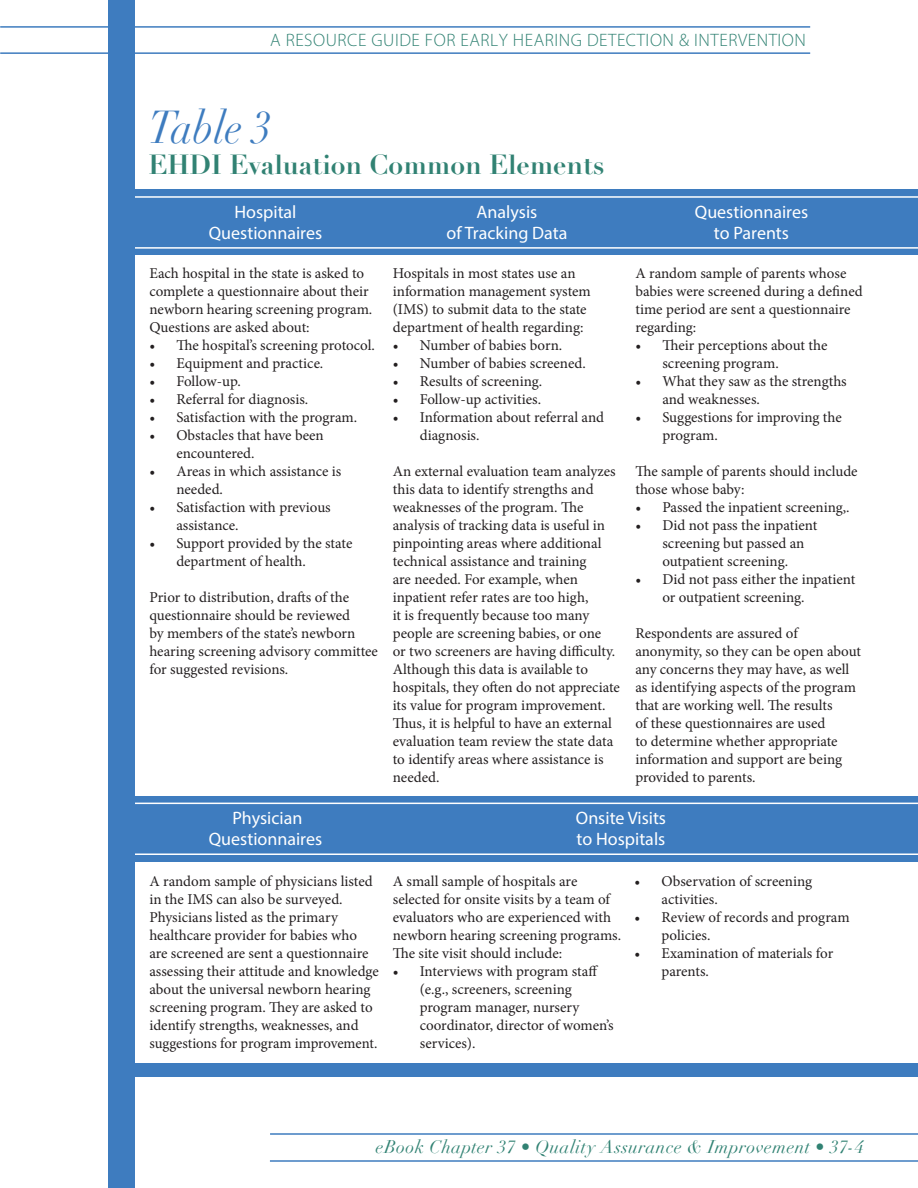
<style>
.page{position:relative;width:918px;height:1188px;background:#fff}
.page>*{position:absolute;margin:0;border:0;box-sizing:border-box;transform-origin:0 0}
.t1{font:italic 45px "Didot";color:#3e7cbf;scale:.9 1}
.t2{font:700 27px "Didot";color:#318273}
.t3{font:18px "Myriad Pro";color:#fff}
.t4{font:300 18px "Myriad Pro";letter-spacing:.03em;color:#318273}
.t5{font:italic 18px "Didot";letter-spacing:.025em;color:#318273}
.Body_text{font:15px/18px "Minion Pro";color:#231f20}
.Bullet_Text{font:15px/18px "Minion Pro";color:#231f20}
</style>
<div class="page">
<hr style="left:270px;top:1133px;width:648px;height:2px;background:#3e7cbf">
<hr style="left:270px;top:1160px;width:648px;height:2px;background:#3e7cbf">
<div style="left:135px;top:1064px;width:783px;height:13px;background:#3e7cbf"></div>
<div style="left:135px;top:190px;width:783px;height:65px;background:#3e7cbf"></div>
<hr style="left:135px;top:196px;width:783px;height:2px;background:#fff">
<hr style="left:135px;top:247px;width:783px;height:2px;background:#fff">
<div style="left:135px;top:796px;width:783px;height:65px;background:#3e7cbf"></div>
<hr style="left:135px;top:803px;width:783px;height:1px;background:#fff">
<hr style="left:135px;top:854px;width:783px;height:1px;background:#fff">
<div style="left:108px;top:0;width:27px;height:1188px;background:#3e7cbf"></div>
<hr style="left:0;top:26px;width:810px;height:2px;background:#3e7cbf">
<hr style="left:0;top:52px;width:810px;height:2px;background:#3e7cbf">
<p class="t4" style="left:270px;top:31px;width:537px">A RESOURCE GUIDE FOR EARLY HEARING DETECTION &amp; INTERVENTION</p>
<p class="t1" style="left:148px;top:100px;width:138px">Table 3</p>
<p class="t2" style="left:148px;top:147px;width:457px">EHDI Evaluation Common Elements</p>
<p class="t3" style="left:234px;top:201px;width:64px">Hospital</p>
<p class="t3" style="left:477px;top:201px;width:62px">Analysis</p>
<p class="t3" style="left:695px;top:201px;width:115px">Questionnaires</p>
<p class="t3" style="left:209px;top:222px;width:115px">Questionnaires</p>
<p class="t3" style="left:447px;top:222px;width:122px">of Tracking Data</p>
<p class="t3" style="left:714px;top:222px;width:77px">to Parents</p>
<p class="Body_text" style="left:149px;top:264px;width:225px">Each hospital in the state is asked to complete a questionnaire about their newborn hearing screening program.<br>Questions are asked about:</p>
<p class="Bullet_Text" style="left:149px;top:336px;width:227px">• The hospital’s screening protocol.</p>
<p class="Bullet_Text" style="left:149px;top:354px;width:176px">• Equipment and practice.</p>
<p class="Bullet_Text" style="left:149px;top:372px;width:93px">• Follow-up.</p>
<p class="Bullet_Text" style="left:149px;top:390px;width:161px">• Referral for diagnosis.</p>
<p class="Bullet_Text" style="left:149px;top:408px;width:209px">• Satisfaction with the program.</p>
<p class="Bullet_Text" style="left:176px;top:426px;width:149px;text-indent:-27px">• Obstacles that have been encountered.</p>
<p class="Bullet_Text" style="left:176px;top:462px;width:167px;text-indent:-27px">• Areas in which assistance is needed.</p>
<p class="Bullet_Text" style="left:176px;top:498px;width:156px;text-indent:-27px">• Satisfaction with previous assistance.</p>
<p class="Bullet_Text" style="left:176px;top:534px;width:178px;text-indent:-27px">• Support provided by the state department of health.</p>
<p class="Body_text" style="left:149px;top:588px;width:230px">Prior to distribution, drafts of the questionnaire should be reviewed<br>by members of the state’s newborn hearing screening advisory committee for suggested revisions.</p>
<p class="Body_text" style="left:393px;top:264px;width:200px">Hospitals in most states use an information management system (IMS) to submit data to the state department of health regarding:</p>
<p class="Bullet_Text" style="left:393px;top:336px;width:171px">• Number of babies born.</p>
<p class="Bullet_Text" style="left:393px;top:354px;width:195px">• Number of babies screened.</p>
<p class="Bullet_Text" style="left:393px;top:372px;width:151px">• Results of screening.</p>
<p class="Bullet_Text" style="left:393px;top:390px;width:150px">• Follow-up activities.</p>
<p class="Bullet_Text" style="left:420px;top:408px;width:186px;text-indent:-27px">• Information about referral and diagnosis.</p>
<p class="Body_text" style="left:393px;top:462px;width:229px">An external evaluation team analyzes this data to identify strengths and weaknesses of the program. The analysis of tracking data is useful in pinpointing areas where additional technical assistance and training<br>are needed. For example, when inpatient refer rates are too high,<br>it is frequently because too many people are screening babies, or one<br>or two screeners are having difficulty.<br>Although this data is available to hospitals, they often do not appreciate its value for program improvement.<br>Thus, it is helpful to have an external evaluation team review the state data to identify areas where assistance is needed.</p>
<p class="Body_text" style="left:635px;top:264px;width:229px">A random sample of parents whose babies were screened during a defined time period are sent a questionnaire regarding:</p>
<p class="Bullet_Text" style="left:662px;top:336px;width:167px;text-indent:-27px">• Their perceptions about the screening program.</p>
<p class="Bullet_Text" style="left:662px;top:372px;width:186px;text-indent:-27px">• What they saw as the strengths and weaknesses.</p>
<p class="Bullet_Text" style="left:662px;top:408px;width:181px;text-indent:-27px">• Suggestions for improving the program.</p>
<p class="Body_text" style="left:635px;top:462px;width:224px">The sample of parents should include those whose baby:</p>
<p class="Bullet_Text" style="left:635px;top:498px;width:216px">• Passed the inpatient screening,.</p>
<p class="Bullet_Text" style="left:662px;top:516px;width:156px;text-indent:-27px">• Did not pass the inpatient screening but passed an outpatient screening.</p>
<p class="Bullet_Text" style="left:662px;top:570px;width:195px;text-indent:-27px">• Did not pass either the inpatient or outpatient screening.</p>
<p class="Body_text" style="left:635px;top:624px;width:227px">Respondents are assured of anonymity, so they can be open about any concerns they may have, as well as identifying aspects of the program that are working well. The results<br>of these questionnaires are used<br>to determine whether appropriate information and support are being provided to parents.</p>
<p class="t3" style="left:232px;top:807px;width:71px">Physician</p>
<p class="t3" style="left:576px;top:807px;width:92px">Onsite Visits</p>
<p class="t3" style="left:209px;top:828px;width:115px">Questionnaires</p>
<p class="t3" style="left:577px;top:828px;width:90px">to Hospitals</p>
<p class="Body_text" style="left:149px;top:872px;width:231px">A random sample of physicians listed in the IMS can also be surveyed.<br>Physicians listed as the primary healthcare provider for babies who are screened are sent a questionnaire assessing their attitude and knowledge about the universal newborn hearing screening program. They are asked to identify strengths, weaknesses, and suggestions for program improvement.</p>
<p class="Body_text" style="left:393px;top:872px;width:230px">A small sample of hospitals are selected for onsite visits by a team of evaluators who are experienced with newborn hearing screening programs.<br>The site visit should include:</p>
<p class="Bullet_Text" style="left:420px;top:962px;width:195px;text-indent:-27px">• Interviews with program staff (e.g., screeners, screening program manager, nursery coordinator, director of women’s services).</p>
<p class="Bullet_Text" style="left:662px;top:872px;width:152px;text-indent:-27px">• Observation of screening activities.</p>
<p class="Bullet_Text" style="left:662px;top:908px;width:190px;text-indent:-27px">• Review of records and program policies.</p>
<p class="Bullet_Text" style="left:662px;top:944px;width:173px;text-indent:-27px">• Examination of materials for parents.</p>
<p class="t5" style="left:376px;top:1136px;width:490px">eBook Chapter 37 • Quality Assurance &amp; Improvement • 37-4</p>
</div>
